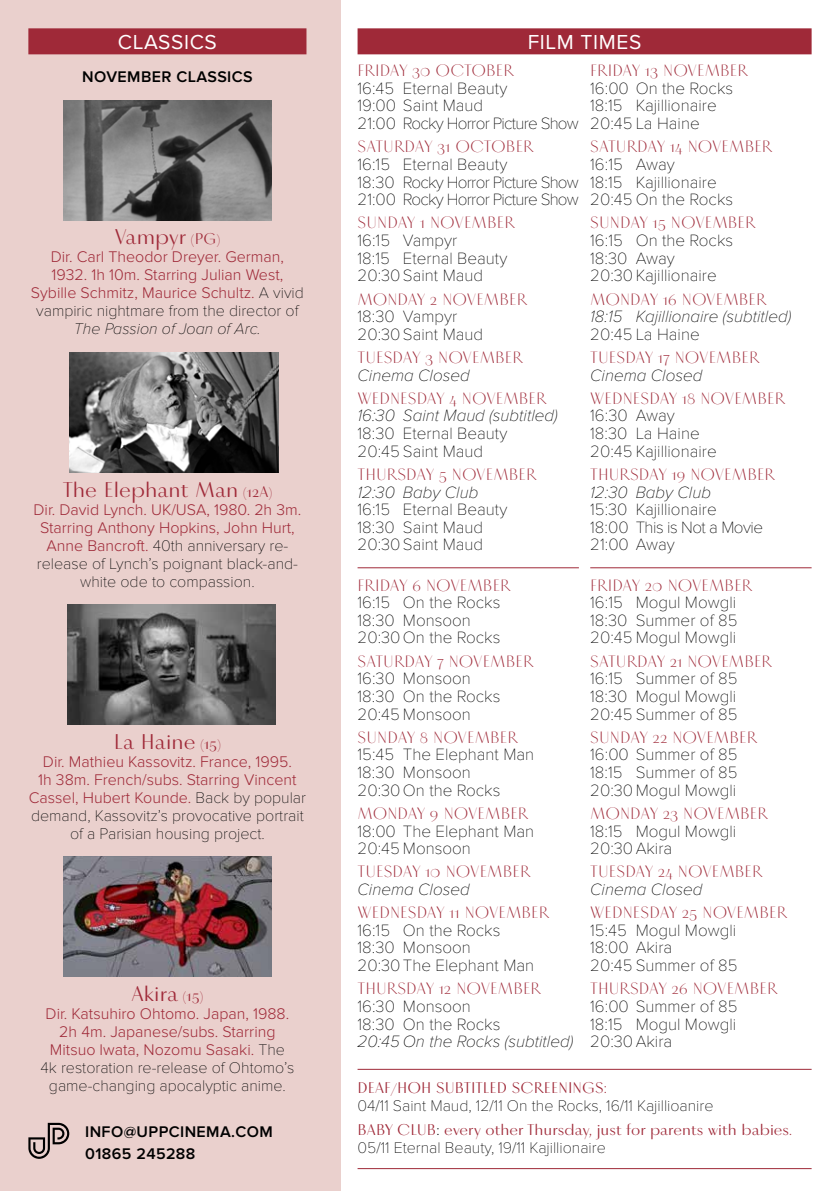
<style>
.page{position:relative;width:840px;height:1191px;background:#fff}
.page>*{position:absolute;margin:0;border:0;box-sizing:border-box;transform-origin:0 0}
.t1{font:22px "Vinter";color:#9f2938}
.t2{font:21px "Proxima Nova";letter-spacing:.03em;color:#fff}
.t3{font:100 17px/17.6px "Proxima Nova T";color:#000}
.t4{font:300 17px "Vinter";color:#9f2938}
.t5{font:italic 100 17px "Proxima Nova";color:#000}
.t6{font:100 17px/17.6px "Proxima Nova T";letter-spacing:-.045em;color:#000}
.t7{font:300 16px/18px "Proxima Nova";color:#9f2938;text-align:center}
.t8{font:100 16px/18px "Proxima Nova T";color:#000;text-align:center}
.t9{font:16px "Vinter";color:#9f2938}
.t10{font:600 16px/22px "Proxima Nova";letter-spacing:.025em;color:#000}
.t11{font:italic 100 16px "Proxima Nova";color:#000}
.s1{font-size:16px}
.s2{font-family:"Proxima Nova T";font-weight:100;color:#000}
.s3{font-family:"Proxima Nova";font-weight:300;color:#9f2938}
.s4{color:#000}
</style>
<div class="page">
<div style="left:0;top:0;width:340px;height:1191px;background:#ead0cd"></div>
<hr style="left:357px;top:567px;width:221px;height:1px;background:#9f2938">
<div style="left:357px;top:28px;width:454px;height:26px;background:#9f2938"></div>
<hr style="left:590px;top:567px;width:221px;height:1px;background:#9f2938">
<div style="left:28px;top:28px;width:278px;height:26px;background:#9f2938"></div>
<img style="left:63px;top:100px;width:209px;height:120px">
<svg style="left:28px;top:1122px;width:41px;height:36px"></svg>
<hr style="left:357px;top:1168px;width:454px;height:1px;background:#9f2938">
<img style="left:69px;top:352px;width:209px;height:120px">
<img style="left:67px;top:604px;width:209px;height:120px">
<img style="left:63px;top:856px;width:209px;height:120px">
<hr style="left:357px;top:1069px;width:454px;height:1px;background:#9f2938">
<p class="t2" style="left:118px;top:30px;width:100px">CLASSICS</p>
<p class="t10" style="left:82px;top:66px;width:172px">NOVEMBER CLASSICS</p>
<p class="t1" style="left:115px;top:224px;width:107px">Vampyr <span class="s1">(PG)</span></p>
<p class="t7" style="left:31px;top:248px;width:274px">Dir. Carl Theodor Dreyer. German,<br>1932. 1h 10m. Starring Julian West,<br>Sybille Schmitz, Maurice Schultz. <span class="s2">A vivid</span></p>
<p class="t8" style="left:36px;top:302px;width:264px">vampiric nightmare from the director of</p>
<p class="t11" style="left:74px;top:320px;width:188px">The Passion of Joan of Arc.</p>
<p class="t1" style="left:63px;top:476px;width:211px">The Elephant Man <span class="s1">(12A)</span></p>
<p class="t7" style="left:34px;top:500px;width:269px">Dir. David Lynch. UK/USA, 1980. 2h 3m.<br>Starring Anthony Hopkins, John Hurt,</p>
<p class="t8" style="left:37px;top:536px;width:262px"><span class="s3">Anne Bancroft.</span> 40th anniversary re&shy;release of Lynch’s poignant black-and&shy;white ode to compassion.</p>
<p class="t1" style="left:114px;top:728px;width:108px">La Haine <span class="s1">(15)</span></p>
<p class="t7" style="left:29px;top:752px;width:278px">Dir. Mathieu Kassovitz. France, 1995.<br>1h 38m. French/subs. Starring Vincent<br>Cassel, Hubert Kounde. <span class="s2">Back by popular</span></p>
<p class="t8" style="left:31px;top:806px;width:274px">demand, Kassovitz’s provocative portrait of a Parisian housing project.</p>
<p class="t1" style="left:131px;top:980px;width:73px">Akira <span class="s1">(15)</span></p>
<p class="t7" style="left:46px;top:1004px;width:245px">Dir. Katsuhiro Ohtomo. Japan, 1988.<br>2h 4m. Japanese/subs. Starring<br>Mitsuo Iwata, Nozomu Sasaki. <span class="s2">The</span></p>
<p class="t8" style="left:40px;top:1058px;width:255px">4k restoration re-release of Ohtomo’s game-changing apocalyptic anime.</p>
<p class="t10" style="left:85px;top:1120px;width:189px">INFO@UPPCINEMA.COM<br>01865 245288</p>
<p class="t2" style="left:527px;top:30px;width:115px">FILM TIMES</p>
<p class="t4" style="left:590px;top:60px;width:159px">FRIDAY 13 NOVEMBER</p>
<p class="t3" style="left:590px;top:80px;width:144px">16:00 On the Rocks<br>18:15 Kajillionaire<br>20:45 La Haine</p>
<p class="t4" style="left:590px;top:136px;width:184px">SATURDAY 14 NOVEMBER</p>
<p class="t3" style="left:590px;top:156px;width:144px">16:15 Away<br>18:15 Kajillionaire<br>20:45 On the Rocks</p>
<p class="t4" style="left:590px;top:213px;width:167px">SUNDAY 15 NOVEMBER</p>
<p class="t3" style="left:590px;top:232px;width:144px">16:15 On the Rocks<br>18:30 Away<br>20:30Kajillionaire</p>
<p class="t4" style="left:590px;top:289px;width:178px">MONDAY 16 NOVEMBER</p>
<p class="t5" style="left:590px;top:307px;width:202px">18:15 Kajillionaire (subtitled)</p>
<p class="t3" style="left:590px;top:325px;width:111px">20:45 La Haine</p>
<p class="t4" style="left:590px;top:347px;width:171px">TUESDAY 17 NOVEMBER</p>
<p class="t5" style="left:590px;top:365px;width:114px">Cinema Closed</p>
<p class="t4" style="left:590px;top:388px;width:196px">WEDNESDAY 18 NOVEMBER</p>
<p class="t3" style="left:590px;top:407px;width:128px">16:30 Away<br>18:30 La Haine<br>20:45 Kajillionaire</p>
<p class="t4" style="left:590px;top:464px;width:186px">THURSDAY 19 NOVEMBER</p>
<p class="t5" style="left:590px;top:482px;width:122px">12:30 Baby Club</p>
<p class="t3" style="left:590px;top:501px;width:174px">15:30 Kajillionaire<br>18:00 This is Not a Movie<br>21:00 Away</p>
<p class="t4" style="left:590px;top:575px;width:164px">FRIDAY 20 NOVEMBER</p>
<p class="t3" style="left:590px;top:594px;width:149px;text-align:justify">16:15 Mogul Mowgli 18:30 Summer of 85<br>20:45 Mogul Mowgli</p>
<p class="t4" style="left:590px;top:651px;width:183px">SATURDAY 21 NOVEMBER</p>
<p class="t3" style="left:590px;top:670px;width:149px;text-align:justify">16:15 Summer of 85<br>18:30 Mogul Mowgli 20:45 Summer of 85</p>
<p class="t4" style="left:590px;top:727px;width:168px">SUNDAY 22 NOVEMBER</p>
<p class="t3" style="left:590px;top:746px;width:149px;text-align:justify">16:00 Summer of 85<br>18:15 Summer of 85<br>20:30Mogul Mowgli</p>
<p class="t4" style="left:590px;top:803px;width:179px">MONDAY 23 NOVEMBER</p>
<p class="t3" style="left:590px;top:822px;width:147px">18:15 Mogul Mowgli<br>20:30Akira</p>
<p class="t4" style="left:590px;top:861px;width:174px">TUESDAY 24 NOVEMBER</p>
<p class="t5" style="left:590px;top:880px;width:114px">Cinema Closed</p>
<p class="t4" style="left:590px;top:902px;width:198px">WEDNESDAY 25 NOVEMBER</p>
<p class="t3" style="left:590px;top:921px;width:149px">15:45 Mogul Mowgli<br>18:00 Akira<br>20:45 Summer of 85</p>
<p class="t4" style="left:590px;top:978px;width:189px">THURSDAY 26 NOVEMBER</p>
<p class="t3" style="left:590px;top:997px;width:149px;text-align:justify">16:00 Summer of 85<br>18:15 Mogul Mowgli 20:30Akira</p>
<p class="t4" style="left:357px;top:60px;width:158px">FRIDAY 30 OCTOBER</p>
<p class="t3" style="left:357px;top:80px;width:223px">16:45 Eternal Beauty<br>19:00 Saint Maud<br>21:00 Rocky Horror Picture Show</p>
<p class="t4" style="left:357px;top:136px;width:178px">SATURDAY 31 OCTOBER</p>
<p class="t6" style="left:357px;top:156px;width:223px">16:15 Eternal Beauty<br>18:30 Rocky Horror Picture Show<br>21:00 Rocky Horror Picture Show</p>
<p class="t4" style="left:357px;top:213px;width:159px">SUNDAY 1 NOVEMBER</p>
<p class="t3" style="left:357px;top:232px;width:151px">16:15 Vampyr<br>18:15 Eternal Beauty<br>20:30Saint Maud</p>
<p class="t4" style="left:357px;top:289px;width:171px">MONDAY 2 NOVEMBER</p>
<p class="t3" style="left:357px;top:308px;width:127px">18:30 Vampyr<br>20:30Saint Maud</p>
<p class="t4" style="left:357px;top:347px;width:167px">TUESDAY 3 NOVEMBER</p>
<p class="t5" style="left:357px;top:365px;width:114px">Cinema Closed</p>
<p class="t4" style="left:357px;top:388px;width:190px">WEDNESDAY 4 NOVEMBER</p>
<p class="t5" style="left:357px;top:406px;width:201px">16:30 Saint Maud (subtitled)</p>
<p class="t3" style="left:357px;top:425px;width:151px">18:30 Eternal Beauty<br>20:45 Saint Maud</p>
<p class="t4" style="left:357px;top:464px;width:180px">THURSDAY 5 NOVEMBER</p>
<p class="t5" style="left:357px;top:482px;width:122px">12:30 Baby Club</p>
<p class="t3" style="left:357px;top:501px;width:151px">16:15 Eternal Beauty<br>18:30 Saint Maud<br>20:30Saint Maud</p>
<p class="t4" style="left:357px;top:575px;width:155px">FRIDAY 6 NOVEMBER</p>
<p class="t3" style="left:357px;top:594px;width:144px">16:15 On the Rocks<br>18:30 Monsoon<br>20:30On the Rocks</p>
<p class="t4" style="left:357px;top:651px;width:177px">SATURDAY 7 NOVEMBER</p>
<p class="t3" style="left:357px;top:670px;width:144px">16:30 Monsoon<br>18:30 On the Rocks<br>20:45 Monsoon</p>
<p class="t4" style="left:357px;top:727px;width:162px">SUNDAY 8 NOVEMBER</p>
<p class="t3" style="left:357px;top:746px;width:178px">15:45 The Elephant Man<br>18:30 Monsoon<br>20:30On the Rocks</p>
<p class="t4" style="left:357px;top:803px;width:172px">MONDAY 9 NOVEMBER</p>
<p class="t3" style="left:357px;top:822px;width:178px">18:00 The Elephant Man<br>20:45 Monsoon</p>
<p class="t4" style="left:357px;top:861px;width:174px">TUESDAY 10 NOVEMBER</p>
<p class="t5" style="left:357px;top:880px;width:114px">Cinema Closed</p>
<p class="t4" style="left:357px;top:902px;width:193px">WEDNESDAY 11 NOVEMBER</p>
<p class="t3" style="left:357px;top:921px;width:178px">16:15 On the Rocks<br>18:30 Monsoon<br>20:30The Elephant Man</p>
<p class="t4" style="left:357px;top:978px;width:185px">THURSDAY 12 NOVEMBER</p>
<p class="t3" style="left:357px;top:997px;width:144px">16:30 Monsoon<br>18:30 On the Rocks</p>
<p class="t5" style="left:357px;top:1032px;width:217px">20:45 On the Rocks (subtitled)</p>
<p class="t9" style="left:357px;top:1078px;width:251px">DEAF/HOH SUBTITLED SCREENINGS:</p>
<p class="t8" style="left:357px;top:1097px;width:357px">04/11 Saint Maud, 12/11 On the Rocks, 16/11 Kajillioanire</p>
<p class="t9" style="left:357px;top:1119px;width:436px">BABY CLUB<span class="s4">:</span> every other Thursday, just for parents with babies.</p>
<p class="t8" style="left:357px;top:1138px;width:250px">05/11 Eternal Beauty, 19/11 Kajillionaire</p>
</div>
